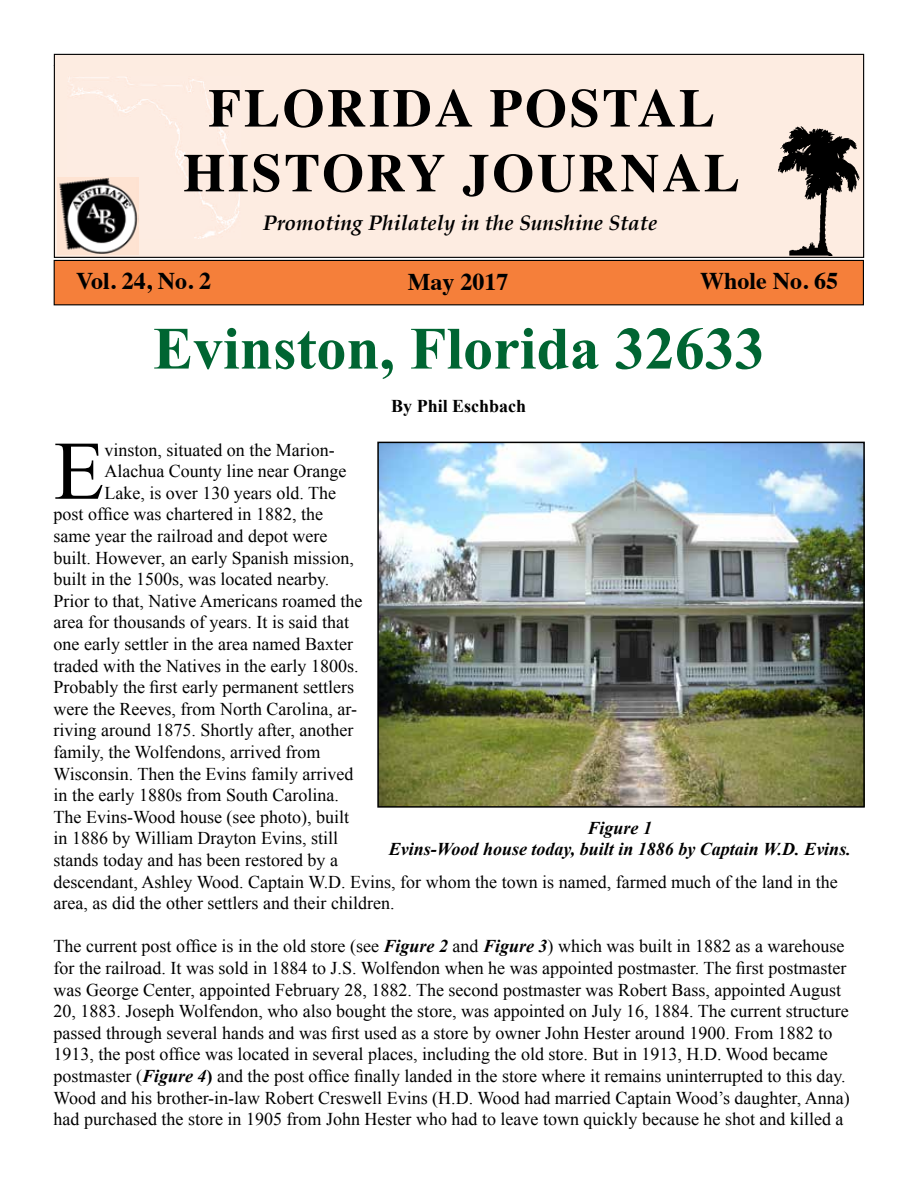
<style>
.page{position:relative;width:918px;height:1188px;background:#fff}
.page>*{position:absolute;margin:0;border:0;box-sizing:border-box;transform-origin:0 0}
.t1{font:83.25px "Times New Roman";color:#000}
.t2{font:700 60px "Times New Roman";color:#006532}
.t3{font:700 54px/64.8px "Times";letter-spacing:.05em;color:#000;text-align:center}
.t4{font:700 24px "Times";color:#000}
.t5{font:italic 700 21px "Palatino";color:#000}
.t6{font:18px/21.6px "Times New Roman";color:#000}
.t7{font:italic 700 18px/21.6px "Times New Roman";color:#000;text-align:center}
.t8{font:700 18px "Times New Roman";color:#000}
.s1{font-weight:700;font-style:italic}
.s2{font-weight:700}
</style>
<div class="page">
<div style="left:54px;top:54px;width:810px;height:203px;background:#fdece1"></div>
<div style="left:54px;top:54px;width:810px;height:204px;border:1px solid #000"></div>
<img style="left:778px;top:126px;width:81px;height:129px">
<div style="left:54px;top:260px;width:809px;height:45px;background:#f57f3a"></div>
<div style="left:54px;top:260px;width:810px;height:45px;border:1px solid #000"></div>
<img style="left:68px;top:77px;width:172px;height:161px">
<img style="left:58px;top:177px;width:81px;height:78px">
<img style="left:380px;top:445px;width:482px;height:360px">
<div style="left:377px;top:442px;width:488px;height:366px;border:2px solid #000"></div>
<h3 class="t3" style="left:183px;top:70px;width:558px">FLORIDA POSTAL<br>HISTORY JOURNAL</h3>
<p class="t5" style="left:263px;top:206px;width:396px">Promoting Philately in the Sunshine State</p>
<h3 class="t4" style="left:76px;top:258px;width:137px">Vol. 24, No. 2</h3>
<h3 class="t4" style="left:408px;top:259px;width:102px">May 2017</h3>
<h3 class="t4" style="left:700px;top:258px;width:140px">Whole No. 65</h3>
<h2 class="t2" style="left:153px;top:307px;width:613px">Evinston, Florida 32633</h2>
<p class="t8" style="left:391px;top:394px;width:137px">By Phil Eschbach</p>
<h1 class="t1" style="left:54px;top:415px;width:52px">E</h1>
<p class="t6" style="left:104px;top:438px;width:232px">vinston, situated on the Marion-</p>
<p class="t6" style="left:104px;top:460px;width:243px">Alachua County line near Orange</p>
<p class="t6" style="left:104px;top:482px;width:233px">Lake, is over 130 years old. The</p>
<p class="t6" style="left:54px;top:503px;width:271px">post office was chartered in 1882, the</p>
<p class="t6" style="left:54px;top:525px;width:275px">same year the railroad and depot were</p>
<p class="t6" style="left:54px;top:546px;width:302px">built. However, an early Spanish mission,</p>
<p class="t6" style="left:54px;top:568px;width:277px">built in the 1500s, was located nearby.</p>
<p class="t6" style="left:54px;top:590px;width:311px">Prior to that, Native Americans roamed the</p>
<p class="t6" style="left:54px;top:611px;width:297px">area for thousands of years. It is said that</p>
<p class="t6" style="left:54px;top:633px;width:301px">one early settler in the area named Baxter</p>
<p class="t6" style="left:54px;top:654px;width:306px">traded with the Natives in the early 1800s.</p>
<p class="t6" style="left:54px;top:676px;width:302px">Probably the first early permanent settlers</p>
<p class="t6" style="left:54px;top:698px;width:305px">were the Reeves, from North Carolina, ar-</p>
<p class="t6" style="left:54px;top:719px;width:301px">riving around 1875. Shortly after, another</p>
<p class="t6" style="left:54px;top:741px;width:268px">family, the Wolfendons, arrived from</p>
<p class="t6" style="left:54px;top:762px;width:301px">Wisconsin. Then the Evins family arrived</p>
<p class="t6" style="left:54px;top:784px;width:287px">in the early 1880s from South Carolina.</p>
<p class="t6" style="left:54px;top:806px;width:297px">The Evins-Wood house (see photo), built</p>
<p class="t6" style="left:54px;top:827px;width:286px">in 1886 by William Drayton Evins, still</p>
<p class="t6" style="left:54px;top:849px;width:286px">stands today and has been restored by a</p>
<p class="t6" style="left:54px;top:870px;width:786px">descendant, Ashley Wood. Captain W.D. Evins, for whom the town is named, farmed much of the land in the</p>
<p class="t6" style="left:54px;top:892px;width:342px">area, as did the other settlers and their children.</p>
<p class="t6" style="left:54px;top:935px;width:798px">The current post office is in the old store (see <span class="s1">Figure 2</span> and <span class="s1">Figure 3</span>) which was built in 1882 as a warehouse for the railroad. It was sold in 1884 to J.S. Wolfendon when he was appointed postmaster. The first postmaster was George Center, appointed February 28, 1882. The second postmaster was Robert Bass, appointed August 20, 1883. Joseph Wolfendon, who also bought the store, was appointed on July 16, 1884. The current structure passed through several hands and was first used as a store by owner John Hester around 1900. From 1882 to 1913, the post office was located in several places, including the old store. But in 1913, H.D. Wood became postmaster (<span class="s1">Figure 4</span><span class="s2">)</span> and the post office finally landed in the store where it remains uninterrupted to this day.<br>Wood and his brother-in-law Robert Creswell Evins (H.D. Wood had married Captain Wood’s daughter, Anna) had purchased the store in 1905 from John Hester who had to leave town quickly because he shot and killed a</p>
<p class="t7" style="left:389px;top:816px;width:463px">Figure 1<br>Evins-Wood house today, built in 1886 by Captain W.D. Evins.</p>
</div>
